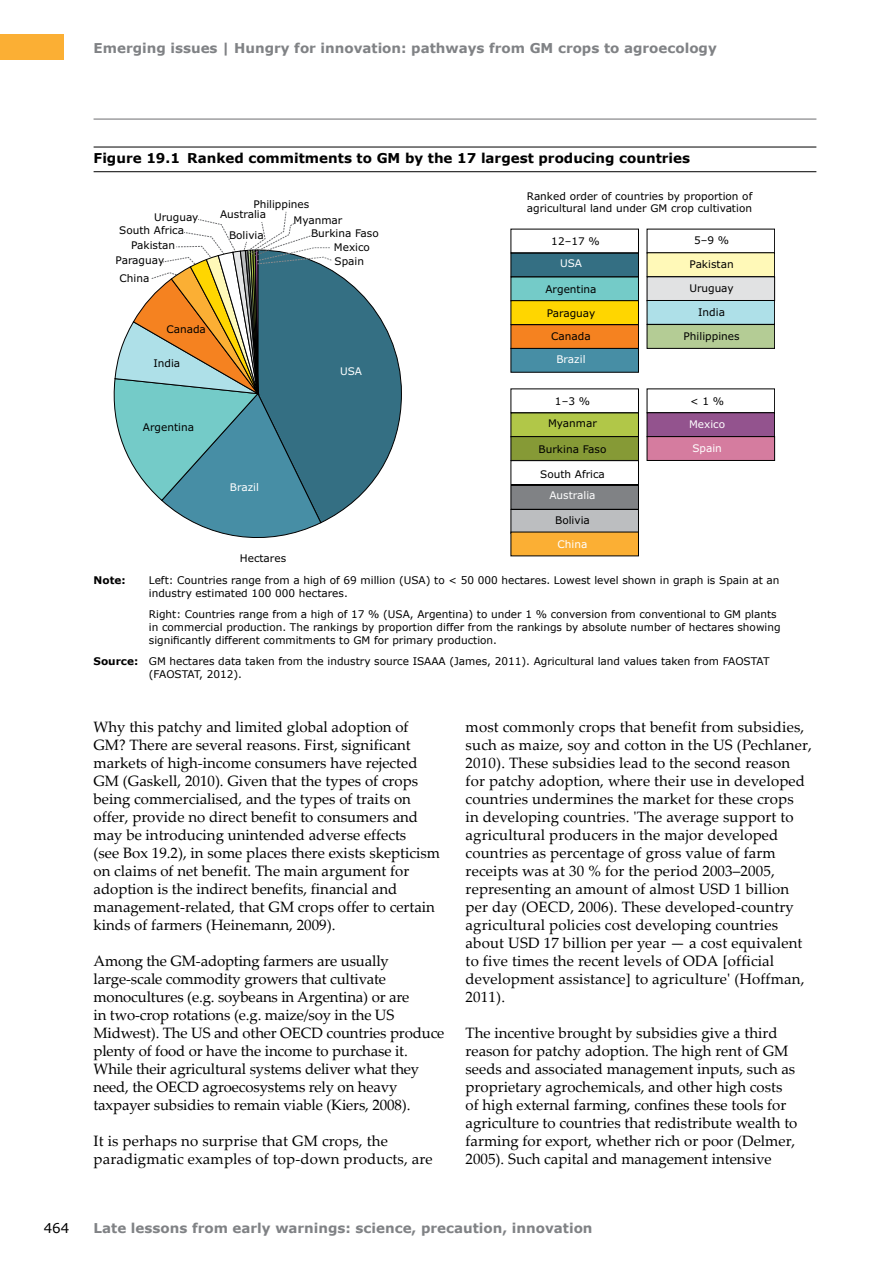
<style>
.page{position:relative;width:893px;height:1263px;background:#fff}
.page>*{position:absolute;margin:0;border:0;box-sizing:border-box;transform-origin:0 0}
.t1{font:15px/18px "Palatino Linotype";color:#000}
.t2{font:700 13.5px "Verdana";color:#808285}
.t3{font:700 13.5px "Verdana";color:#000}
.t4{font:13.5px "Verdana";color:#000}
.t5{font:10.5px/12.8px "Verdana";color:#000}
.t6{font:10.5px "Verdana";color:#fff}
.t7{font:700 10.5px "Verdana";color:#000}
.s1{font-weight:700}
</style>
<div class="page">
<hr style="left:94px;top:119px;width:722px;height:1px;background:#6d6e71">
<div style="left:0;top:34px;width:64px;height:26px;background:#fbaf34"></div>
<svg style="left:114px;top:211px;width:288px;height:327px"></svg>
<div style="left:511px;top:253px;width:128px;height:24px;background:#346f83;border:1px solid #000"></div>
<div style="left:511px;top:277px;width:128px;height:24px;background:#74cbc8"></div>
<div style="left:511px;top:300px;width:128px;height:25px;background:#ffd600;border:1px solid #000"></div>
<div style="left:511px;top:325px;width:128px;height:24px;background:#f58220"></div>
<div style="left:511px;top:348px;width:128px;height:24px;background:#478ea5;border:1px solid #000"></div>
<div style="left:511px;top:229px;width:128px;height:24px;border:1px solid #000"></div>
<div style="left:647px;top:229px;width:128px;height:24px;border:1px solid #000"></div>
<div style="left:647px;top:253px;width:128px;height:24px;background:#fff9b8;border:1px solid #000"></div>
<div style="left:647px;top:277px;width:128px;height:24px;background:#e1e2e3"></div>
<div style="left:647px;top:300px;width:128px;height:24px;background:#aee0e8;border:1px solid #000"></div>
<div style="left:647px;top:324px;width:128px;height:25px;background:#b4cc95;border:1px solid #000"></div>
<div style="left:511px;top:389px;width:128px;height:24px;border:1px solid #000"></div>
<div style="left:511px;top:413px;width:128px;height:24px;background:#b1c748"></div>
<div style="left:511px;top:436px;width:128px;height:25px;background:#869a36;border:1px solid #000"></div>
<div style="left:511px;top:460px;width:128px;height:25px;background:#fff;border:1px solid #000"></div>
<div style="left:511px;top:485px;width:128px;height:24px;background:#808285;border:1px solid #000"></div>
<div style="left:511px;top:509px;width:128px;height:24px;background:#bcbec0;border:1px solid #000"></div>
<div style="left:511px;top:532px;width:128px;height:24px;background:#fbaf34"></div>
<div style="left:647px;top:389px;width:128px;height:24px;border:1px solid #000"></div>
<div style="left:647px;top:413px;width:128px;height:24px;background:#93538e"></div>
<div style="left:647px;top:436px;width:128px;height:25px;background:#d57c9f;border:1px solid #000"></div>
<hr style="left:94px;top:147px;width:722px;height:1px;background:#000">
<hr style="left:94px;top:171px;width:722px;height:1px;background:#000">
<p class="t2" style="left:94px;top:39px;width:625px">Emerging issues | Hungry for innovation: pathways from GM crops to agroecology</p>
<p class="t3" style="left:94px;top:149px;width:598px">Figure 19. 1 Ranked commitments to GM by the 17 largest producing countries</p>
<p class="t5" style="left:119px;top:210px;width:81px;line-height:13.4px;text-indent:35px">Uruguay<br>South Africa</p>
<p class="t5" style="left:116px;top:238px;width:61px;line-height:14.5px;text-indent:15px">Pakistan<br>Paraguay</p>
<p class="t5" style="left:119px;top:271px;width:31px">China</p>
<p class="t5" style="left:220px;top:198px;width:91px;line-height:10.6px;text-indent:33px">Philippines<br>Australia</p>
<p class="t5" style="left:229px;top:228px;width:36px">Bolivia</p>
<p class="t5" style="left:294px;top:213px;width:50px">Myanmar</p>
<p class="t5" style="left:311px;top:226px;width:69px">Burkina Faso</p>
<p class="t5" style="left:334px;top:241px;width:38px">Mexico</p>
<p class="t5" style="left:335px;top:254px;width:31px">Spain</p>
<p class="t5" style="left:166px;top:322px;width:41px">Canada</p>
<p class="t5" style="left:153px;top:356px;width:28px">India</p>
<p class="t6" style="left:340px;top:364px;width:23px">USA</p>
<p class="t5" style="left:143px;top:420px;width:53px">Argentina</p>
<p class="t6" style="left:230px;top:481px;width:31px">Brazil</p>
<p class="t5" style="left:240px;top:552px;width:48px">Hectares</p>
<p class="t5" style="left:527px;top:189px;width:227px">Ranked order of countries by proportion of agricultural land under GM crop cultivation</p>
<p class="t5" style="left:551px;top:235px;width:50px">12–17 %</p>
<p class="t6" style="left:560px;top:257px;width:23px">USA</p>
<p class="t5" style="left:545px;top:283px;width:53px">Argentina</p>
<p class="t5" style="left:547px;top:306px;width:50px">Paraguay</p>
<p class="t5" style="left:551px;top:329px;width:41px">Canada</p>
<p class="t6" style="left:556px;top:353px;width:31px">Brazil</p>
<p class="t5" style="left:555px;top:395px;width:37px">1–3 %</p>
<p class="t5" style="left:548px;top:417px;width:50px">Myanmar</p>
<p class="t5" style="left:539px;top:442px;width:69px">Burkina Faso</p>
<p class="t5" style="left:540px;top:467px;width:66px">South Africa</p>
<p class="t6" style="left:549px;top:489px;width:48px">Australia</p>
<p class="t5" style="left:555px;top:514px;width:36px">Bolivia</p>
<p class="t6" style="left:558px;top:537px;width:31px">China</p>
<p class="t5" style="left:694px;top:234px;width:37px">5–9 %</p>
<p class="t5" style="left:690px;top:258px;width:46px">Pakistan</p>
<p class="t5" style="left:689px;top:282px;width:46px">Uruguay</p>
<p class="t5" style="left:684px;top:329px;width:57px">Philippines</p>
<p class="t5" style="left:698px;top:306px;width:28px">India</p>
<p class="t5" style="left:690px;top:395px;width:35px">&lt; 1 %</p>
<p class="t6" style="left:689px;top:417px;width:38px">Mexico</p>
<p class="t6" style="left:692px;top:442px;width:31px">Spain</p>
<p class="t7" style="left:94px;top:573px;width:34px">Note:</p>
<p class="t5" style="left:149px;top:574px;width:632px">Left: Countries range from a high of 69 million (USA) to &lt; 50 000 hectares. Lowest level shown in graph is Spain at an industry estimated 100 000 hectares.</p>
<p class="t5" style="left:149px;top:608px;width:633px">Right: Countries range from a high of 17 % (USA, Argentina) to under 1 % conversion from conventional to GM plants in commercial production. The rankings by proportion differ from the rankings by absolute number of hectares showing significantly different commitments to GM for primary production.</p>
<p class="t5" style="left:149px;top:655px;width:622px;text-indent:-55px"><span class="s1">Source:</span> GM hectares data taken from the industry source ISAAA (James, 2011). Agricultural land values taken from FAOSTAT (FAOSTAT, 2012).</p>
<p class="t1" style="left:94px;top:717px;width:348px">Why this patchy and limited global adoption of GM? There are several reasons. First, significant markets of high-income consumers have rejected GM (Gaskell, 2010). Given that the types of crops being commercialised, and the types of traits on offer, provide no direct benefit to consumers and may be introducing unintended adverse effects<br>(see Box 19.2), in some places there exists skepticism on claims of net benefit. The main argument for adoption is the indirect benefits, financial and management-related, that GM crops offer to certain kinds of farmers (Heinemann, 2009).</p>
<p class="t1" style="left:94px;top:951px;width:352px">Among the GM-adopting farmers are usually large‑scale commodity growers that cultivate monocultures (e.g. soybeans in Argentina) or are<br>in two-crop rotations (e.g. maize/soy in the US Midwest). The US and other OECD countries produce plenty of food or have the income to purchase it.<br>While their agricultural systems deliver what they need, the OECD agroecosystems rely on heavy taxpayer subsidies to remain viable (Kiers, 2008).</p>
<p class="t1" style="left:94px;top:1131px;width:341px">It is perhaps no surprise that GM crops, the paradigmatic examples of top-down products, are</p>
<p class="t1" style="left:466px;top:717px;width:348px">most commonly crops that benefit from subsidies, such as maize, soy and cotton in the US (Pechlaner, 2010). These subsidies lead to the second reason for patchy adoption, where their use in developed countries undermines the market for these crops<br>in developing countries. 'The average support to agricultural producers in the major developed countries as percentage of gross value of farm receipts was at 30 % for the period 2003–2005, representing an amount of almost USD 1 billion per day (OECD, 2006). These developed-country agricultural policies cost developing countries about USD 17 billion per year — a cost equivalent to five times the recent levels of ODA [official development assistance] to agriculture' (Hoffman, 2011).</p>
<p class="t1" style="left:466px;top:1023px;width:333px">The incentive brought by subsidies give a third reason for patchy adoption. The high rent of GM seeds and associated management inputs, such as proprietary agrochemicals, and other high costs of high external farming, confines these tools for agriculture to countries that redistribute wealth to farming for export, whether rich or poor (Delmer, 2005). Such capital and management intensive</p>
<p class="t4" style="left:44px;top:1219px;width:27px">464</p>
<p class="t2" style="left:94px;top:1219px;width:500px">Late lessons from early warnings: science, precaution, innovation</p>
</div>
